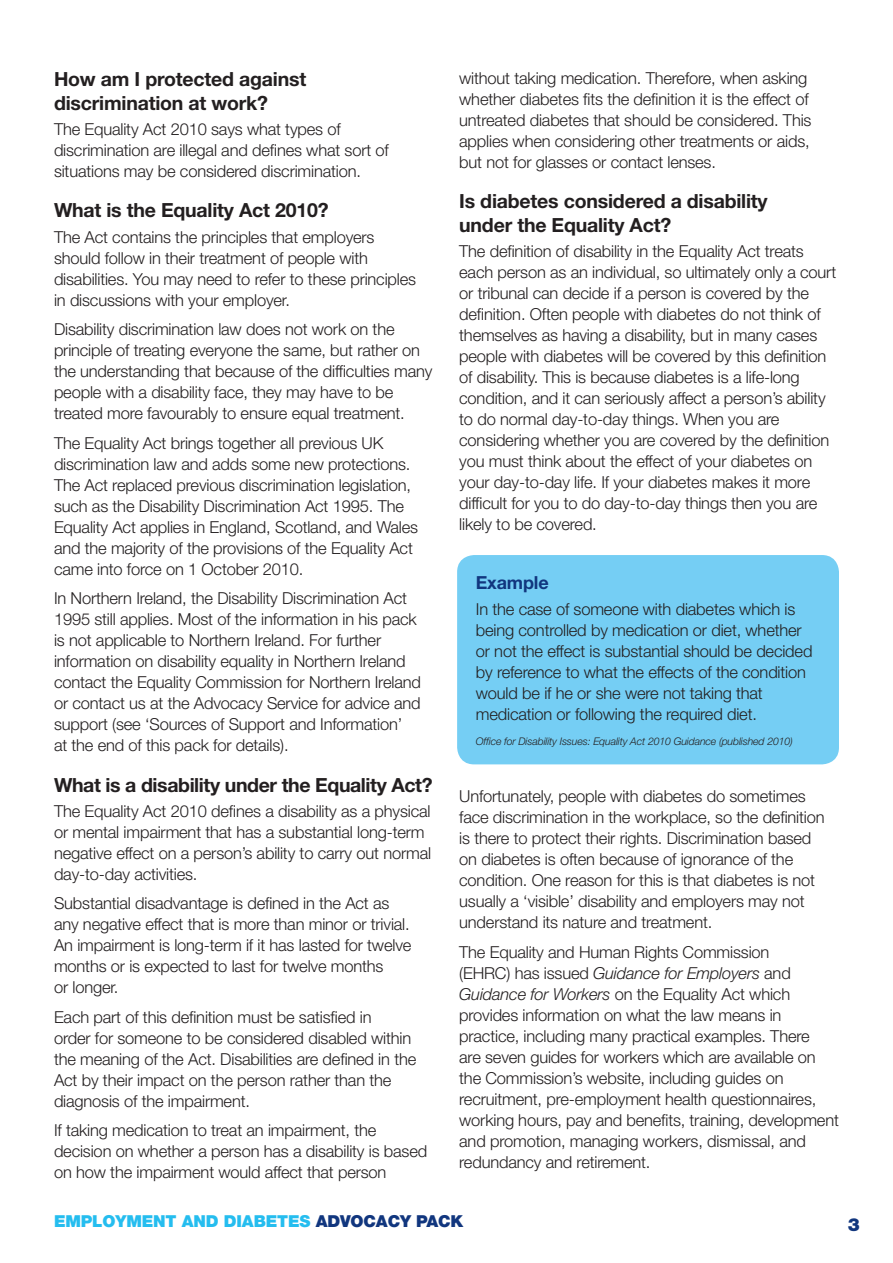
<style>
.page{position:relative;width:893px;height:1263px;background:#fff}
.page>*{position:absolute;margin:0;border:0;box-sizing:border-box;transform-origin:0 0}
.Subtitles{font:700 19.5px/23.4px "Helvetica Neue LT Std";letter-spacing:-.01em;color:#231f20}
.Subtitles-2{font:700 18px "Helvetica Neue LT Std";letter-spacing:-.01em;color:#11367e}
.t1{font:900 18px "Helvetica Neue LT Std";color:#11367e}
.t2{font:300 16.5px/21px "Helvetica Neue LT Std";letter-spacing:-.01em;color:#231f20}
.t3{font:900 16.5px "Helvetica Neue LT Std";letter-spacing:-.01em;color:#25bdef}
.t4{font:italic 300 10.5px "Helvetica Neue LT Std";letter-spacing:-.01em;color:#231f20}
.s1{font-style:italic}
.s2{color:#11367e}
</style>
<div class="page">
<div style="left:457px;top:555px;width:382px;height:209px;background:#75cef4;border-radius:17px"></div>
<p class="Subtitles" style="left:54px;top:67px;width:254px">How am I protected against discrimination at work?</p>
<p class="t2" style="left:54px;top:118px;width:336px">The Equality Act 2010 says what types of discrimination are illegal and defines what sort of situations may be considered discrimination.</p>
<p class="Subtitles" style="left:54px;top:198px;width:276px">What is the Equality Act 2010?</p>
<p class="t2" style="left:54px;top:226px;width:364px">The Act contains the principles that employers should follow in their treatment of people with disabilities. You may need to refer to these principles in discussions with your employer.</p>
<p class="t2" style="left:54px;top:318px;width:380px">Disability discrimination law does not work on the principle of treating everyone the same, but rather on the understanding that because of the difficulties many people with a disability face, they may have to be treated more favourably to ensure equal treatment.</p>
<p class="t2" style="left:54px;top:432px;width:366px">The Equality Act brings together all previous UK discrimination law and adds some new protections.<br>The Act replaced previous discrimination legislation, such as the Disability Discrimination Act 1995. The Equality Act applies in England, Scotland, and Wales and the majority of the provisions of the Equality Act came into force on 1 October 2010.</p>
<p class="t2" style="left:54px;top:587px;width:368px">In Northern Ireland, the Disability Discrimination Act 1995 still applies. Most of the information in his pack is not applicable to Northern Ireland. For further information on disability equality in Northern Ireland contact the Equality Commission for Northern Ireland or contact us at the Advocacy Service for advice and support (see ‘Sources of Support and Information’<br>at the end of this pack for details).</p>
<p class="Subtitles" style="left:54px;top:772px;width:380px">What is a disability under the Equality Act?</p>
<p class="t2" style="left:54px;top:800px;width:379px">The Equality Act 2010 defines a disability as a physical or mental impairment that has a substantial long-term negative effect on a person’s ability to carry out normal day-to-day activities.</p>
<p class="t2" style="left:54px;top:892px;width:359px">Substantial disadvantage is defined in the Act as any negative effect that is more than minor or trivial.<br>An impairment is long-term if it has lasted for twelve months or is expected to last for twelve months<br>or longer.</p>
<p class="t2" style="left:54px;top:1006px;width:364px">Each part of this definition must be satisfied in<br>order for someone to be considered disabled within the meaning of the Act. Disabilities are defined in the Act by their impact on the person rather than the diagnosis of the impairment.</p>
<p class="t2" style="left:54px;top:1119px;width:375px">If taking medication to treat an impairment, the decision on whether a person has a disability is based on how the impairment would affect that person</p>
<p class="t2" style="left:459px;top:67px;width:354px">without taking medication. Therefore, when asking whether diabetes fits the definition it is the effect of untreated diabetes that should be considered. This applies when considering other treatments or aids, but not for glasses or contact lenses.</p>
<p class="Subtitles" style="left:459px;top:189px;width:310px">Is diabetes considered a disability under the Equality Act?</p>
<p class="t2" style="left:459px;top:240px;width:378px">The definition of disability in the Equality Act treats each person as an individual, so ultimately only a court or tribunal can decide if a person is covered by the definition. Often people with diabetes do not think of themselves as having a disability, but in many cases people with diabetes will be covered by this definition of disability. This is because diabetes is a life-long condition, and it can seriously affect a person’s ability to do normal day-to-day things. When you are considering whether you are covered by the definition you must think about the effect of your diabetes on your day-to-day life. If your diabetes makes it more difficult for you to do day-to-day things then you are likely to be covered.</p>
<p class="Subtitles-2" style="left:476px;top:572px;width:74px">Example</p>
<p class="t2" style="left:476px;top:598px;width:338px">In the case of someone with diabetes which is being controlled by medication or diet, whether or not the effect is substantial should be decided by reference to what the effects of the condition would be if he or she were not taking that medication or following the required diet.</p>
<p class="t4" style="left:476px;top:735px;width:319px">Office for Disability Issues: Equality Act 2010 Guidance (published 2010)</p>
<p class="t2" style="left:459px;top:785px;width:367px">Unfortunately, people with diabetes do sometimes face discrimination in the workplace, so the definition is there to protect their rights. Discrimination based on diabetes is often because of ignorance of the condition. One reason for this is that diabetes is not usually a ‘visible’ disability and employers may not understand its nature and treatment.</p>
<p class="t2" style="left:459px;top:941px;width:381px">The Equality and Human Rights Commission<br>(EHRC) has issued <span class="s1">Guidance for Employers</span> and <span class="s1">Guidance for Workers</span> on the Equality Act which provides information on what the law means in practice, including many practical examples. There<br>are seven guides for workers which are available on the Commission’s website, including guides on recruitment, pre-employment health questionnaires, working hours, pay and benefits, training, development and promotion, managing workers, dismissal, and redundancy and retirement.</p>
<p class="t3" style="left:54px;top:1211px;width:411px">EMPLOYMENT AND DIABETES <span class="s2">ADVOCACY PACK</span></p>
<p class="t1" style="left:848px;top:1213px;width:14px">3</p>
</div>
